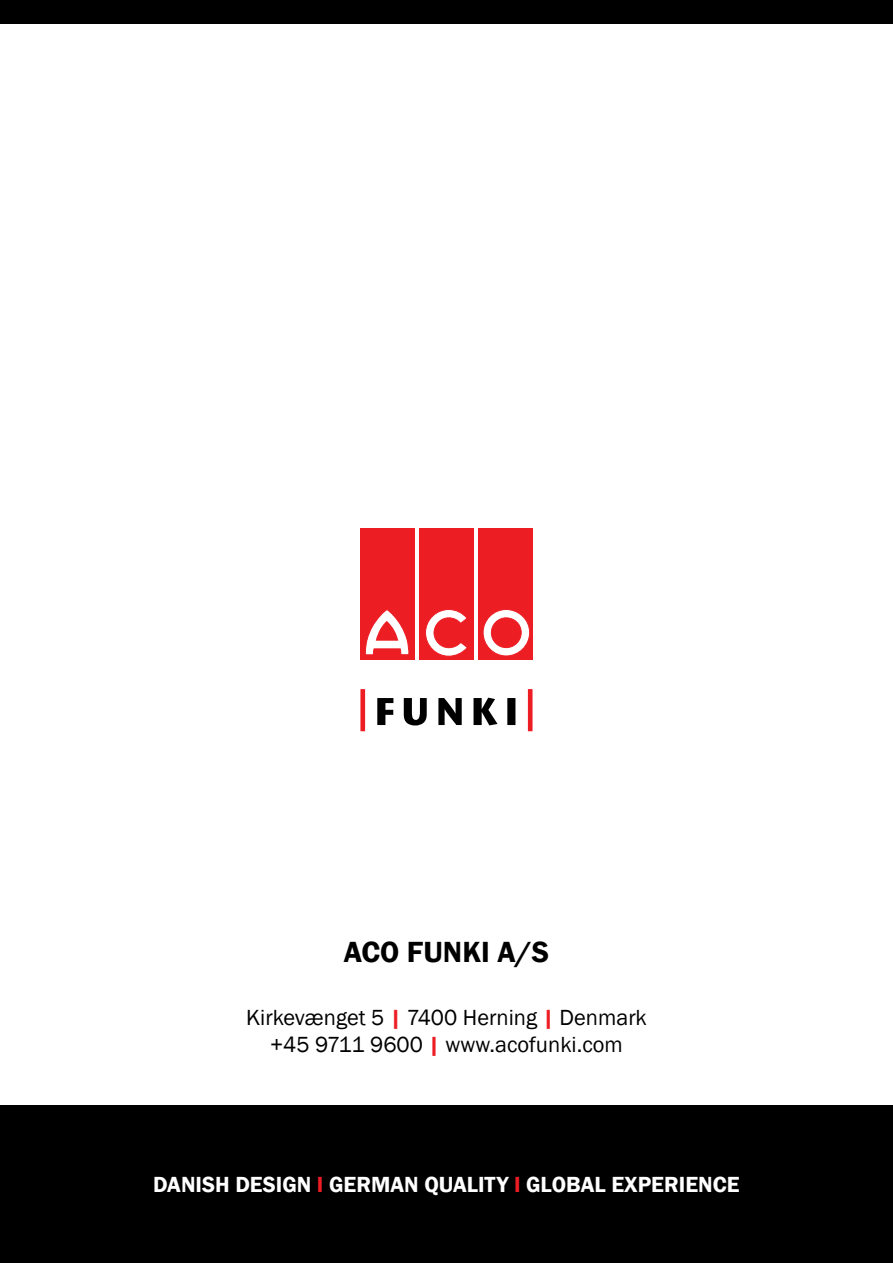
<style>
.page{position:relative;width:893px;height:1263px;background:#fff}
.page>*{position:absolute;margin:0;border:0;box-sizing:border-box;transform-origin:0 0}
.t1{font:600 30px "Franklin Gothic";color:#000}
.t2{font:22.5px/27px "Franklin Gothic";color:#000;text-align:center}
.t3{font:600 22.5px "Franklin Gothic";color:#fff}
.s1{font-weight:600;color:#ed1d24}
.s2{color:#ed1d24}
</style>
<div class="page">
<div style="left:360px;top:528px;width:54px;height:132px;background:#ed1d24"></div>
<svg style="left:365px;top:610px;width:44px;height:45px"></svg>
<div style="left:419px;top:528px;width:55px;height:132px;background:#ed1d24"></div>
<svg style="left:425px;top:609px;width:42px;height:47px"></svg>
<div style="left:479px;top:528px;width:54px;height:132px;background:#ed1d24"></div>
<svg style="left:483px;top:609px;width:47px;height:47px"></svg>
<div style="left:483px;top:609px;width:47px;height:47px;border:1px solid #ed1d24;border-radius:50%"></div>
<div style="left:491px;top:618px;width:30px;height:30px;background:#ed1d24;border-radius:50%"></div>
<div style="left:491px;top:618px;width:30px;height:30px;border:1px solid #ed1d24;border-radius:50%"></div>
<svg style="left:377px;top:698px;width:138px;height:27px"></svg>
<hr style="left:528px;top:689px;width:4px;height:42px;background:#ed1d24">
<div style="left:360px;top:689px;width:5px;height:42px;background:#ed1d24"></div>
<div style="left:0;top:1106px;width:893px;height:157px;background:#000"></div>
<div style="left:0;top:0;width:893px;height:24px;background:#000"></div>
<h1 class="t1" style="left:344px;top:934px;width:207px">ACO FUNKI A/S</h1>
<p class="t2" style="left:246px;top:1005px;width:402px">Kirkevænget 5 <span class="s1">|</span> 7400 Herning <span class="s1">|</span> Denmark +45 9711 9600 <span class="s1">|</span> www.acofunki.com</p>
<p class="t3" style="left:153px;top:1171px;width:588px">DANISH DESIGN <span class="s2">I</span> GERMAN QUALITY <span class="s2">I</span> GLOBAL EXPERIENCE</p>
</div>
